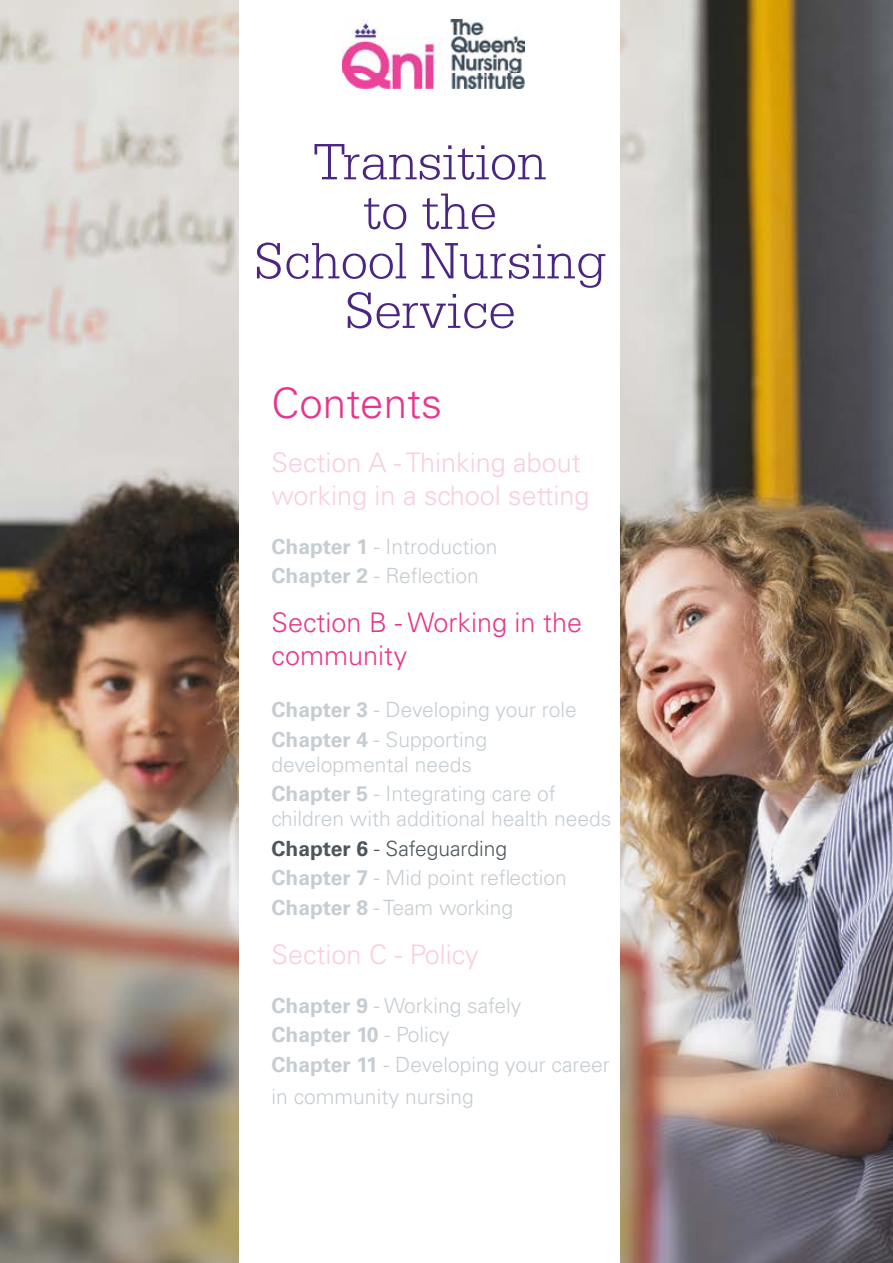
<style>
.page{position:relative;width:893px;height:1263px;background:#fff}
.page>*{position:absolute;margin:0;border:0;box-sizing:border-box;transform-origin:0 0}
.t1{font:300 54px/49.5px "Serifa Std";color:#4a2683;text-align:center}
.t2{font:300 42px "Univers LT Std";color:#e7378c}
.t3{font:300 27px/32.4px "Univers LT Std";color:#f8cee3}
.t4{font:300 27px/32.4px "Univers LT Std";color:#e7378c}
.t5{font:300 21px/29.4px "Univers LT Std";color:#c6cdd2}
.s1{font-weight:700}
.s2{font-weight:700;color:#4c565c}
.s3{color:#4c565c}
</style>
<div class="page">
<img style="left:343px;top:20px;width:182px;height:68px">
<img style="left:0;top:0;width:238px;height:1263px">
<img style="left:621px;top:0;width:272px;height:1263px">
<h1 class="t1" style="left:254px;top:140px;width:354px">Transition<br>to the<br>School Nursing<br>Service</h1>
<h2 class="t2" style="left:272px;top:387px;width:172px">Contents</h2>
<p class="t3" style="left:272px;top:449px;width:319px">Section A - Thinking about working in a school setting</p>
<p class="t5" style="left:272px;top:533px;width:228px"><span class="s1">Chapter 1</span> - Introduction<br><span class="s1">Chapter 2</span> - Reflection</p>
<p class="t4" style="left:272px;top:609px;width:312px">Section B - Working in the community</p>
<p class="t5" style="left:272px;top:697px;width:307px"><span class="s1">Chapter 3</span> - Developing your role<br><span class="s1">Chapter 4</span> - Supporting</p>
<p class="t5" style="left:272px;top:751px;width:286px">developmental needs<br><span class="s1">Chapter 5</span> - Integrating care of</p>
<p class="t5" style="left:272px;top:806px;width:341px">children with additional health needs<br><span class="s2">Chapter 6</span> <span class="s3">- Safeguarding<br></span><span class="s1">Chapter 7</span> - Mid point reflection<br><span class="s1">Chapter 8</span> - Team working</p>
<p class="t3" style="left:272px;top:940px;width:209px">Section C - Policy</p>
<p class="t5" style="left:272px;top:992px;width:340px"><span class="s1">Chapter 9</span> - Working safely<br><span class="s1">Chapter 10</span> - Policy<br><span class="s1">Chapter 11</span> - Developing your career</p>
<p class="t5" style="left:272px;top:1083px;width:204px">in community nursing</p>
</div>
